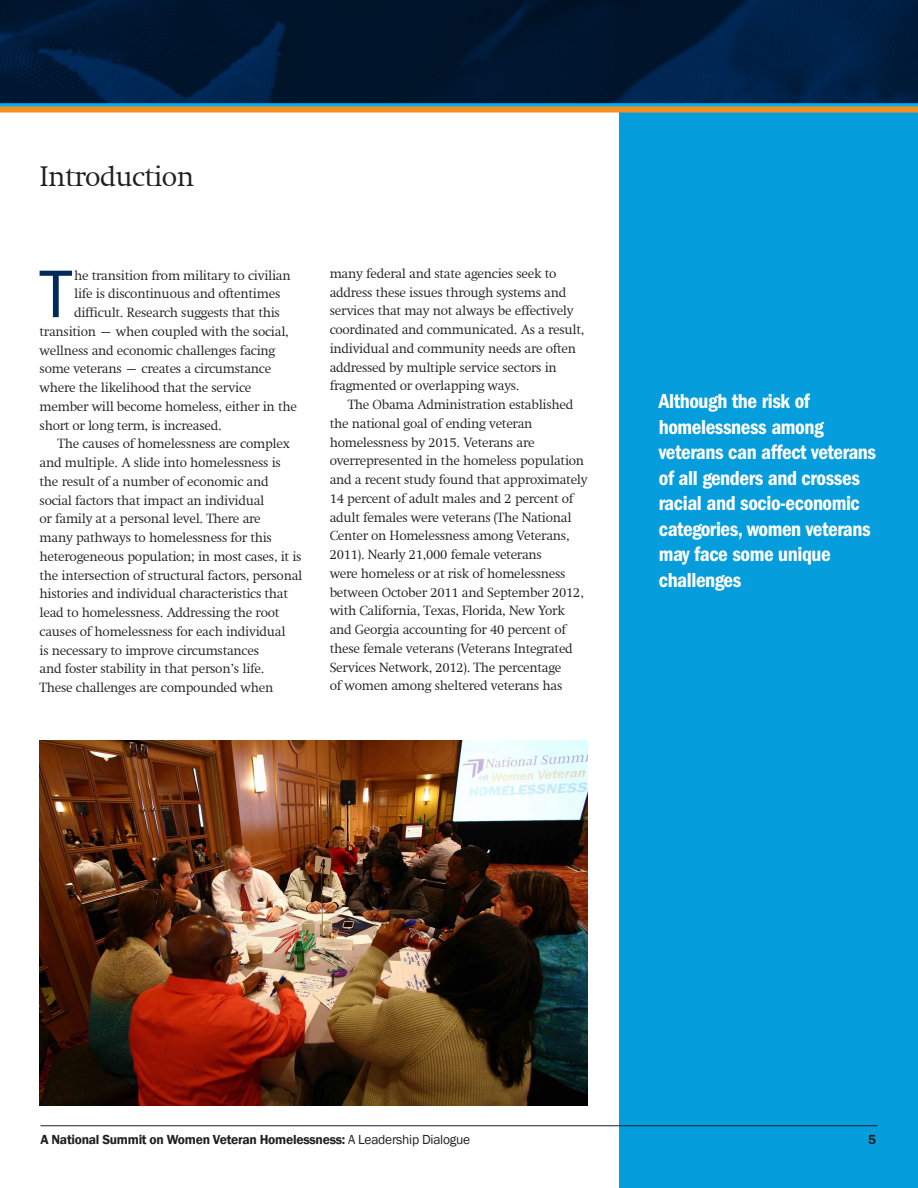
<style>
.page{position:relative;width:918px;height:1188px;background:#fff}
.page>*{position:absolute;margin:0;border:0;box-sizing:border-box;transform-origin:0 0}
.Main_body_text{font:69.75px "Franklin Gothic";color:#00295c}
.Large_serif_head{font:300 28.5px "Swift Com";letter-spacing:-.02em;color:#231f20}
.Quote_blue{font:600 condensed 21px/25.5px "Franklin Gothic";letter-spacing:-.02em;color:#fff}
.Main_body_text-2{font:300 13.5px/18.8px "Swift Com";letter-spacing:-.02em;color:#231f20}
.t1{font:600 13.5px "Franklin Gothic";letter-spacing:-.02em;color:#231f20}
.s1{font-weight:400}
</style>
<div class="page">
<div style="left:619px;top:110px;width:299px;height:1078px;background:#069ddc"></div>
<img style="left:0;top:0;width:918px;height:103px">
<div style="left:0;top:103px;width:918px;height:6px;background:#00aeef"></div>
<div style="left:0;top:106px;width:918px;height:6px;background:#f68e1e"></div>
<hr style="left:40px;top:1125px;width:838px;height:1px;background:#231f20">
<img style="left:40px;top:740px;width:548px;height:366px">
<p class="Large_serif_head" style="left:40px;top:160px;width:156px">Introduction</p>
<p class="Main_body_text" style="left:39px;top:251px;width:35px">T</p>
<p class="Main_body_text-2" style="left:74px;top:266px;width:218px">he transition from military to civilian</p>
<p class="Main_body_text-2" style="left:74px;top:285px;width:208px">life is discontinuous and oftentimes</p>
<p class="Main_body_text-2" style="left:74px;top:303px;width:207px">difficult. Research suggests that this</p>
<p class="Main_body_text-2" style="left:40px;top:322px;width:251px">transition – when coupled with the social,</p>
<p class="Main_body_text-2" style="left:40px;top:341px;width:237px">wellness and economic challenges facing</p>
<p class="Main_body_text-2" style="left:40px;top:360px;width:233px">some veterans – creates a circumstance</p>
<p class="Main_body_text-2" style="left:40px;top:378px;width:213px">where the likelihood that the service</p>
<p class="Main_body_text-2" style="left:40px;top:397px;width:259px">member will become homeless, either in the</p>
<p class="Main_body_text-2" style="left:40px;top:416px;width:184px">short or long term, is increased.</p>
<p class="Main_body_text-2" style="left:40px;top:435px;width:264px;text-indent:18px">The causes of homelessness are complex and multiple. A slide into homelessness is the result of a number of economic and social factors that impact an individual<br>or family at a personal level. There are<br>many pathways to homelessness for this heterogeneous population; in most cases, it is the intersection of structural factors, personal histories and individual characteristics that lead to homelessness. Addressing the root causes of homelessness for each individual<br>is necessary to improve circumstances<br>and foster stability in that person’s life.<br>These challenges are compounded when</p>
<p class="Main_body_text-2" style="left:330px;top:264px;width:256px">many federal and state agencies seek to address these issues through systems and services that may not always be effectively coordinated and communicated. As a result, individual and community needs are often addressed by multiple service sectors in fragmented or overlapping ways.</p>
<p class="Main_body_text-2" style="left:330px;top:395px;width:259px;text-indent:18px">The Obama Administration established the national goal of ending veteran homelessness by 2015. Veterans are overrepresented in the homeless population and a recent study found that approximately 14 percent of adult males and 2 percent of adult females were veterans (The National Center on Homelessness among Veterans, 2011). Nearly 21,000 female veterans<br>were homeless or at risk of homelessness between October 2011 and September 2012, with California, Texas, Florida, New York and Georgia accounting for 40 percent of these female veterans (Veterans Integrated Services Network, 2012). The percentage<br>of women among sheltered veterans has</p>
<p class="Quote_blue" style="left:659px;top:389px;width:219px">Although the risk of homelessness among veterans can affect veterans of all genders and crosses racial and socio-economic categories, women veterans may face some unique challenges</p>
<p class="t1" style="left:40px;top:1131px;width:431px">A National Summit on Women Veteran Homelessness: <span class="s1">A Leadership Dialogue</span></p>
<p class="t1" style="left:868px;top:1131px;width:9px">5</p>
</div>
